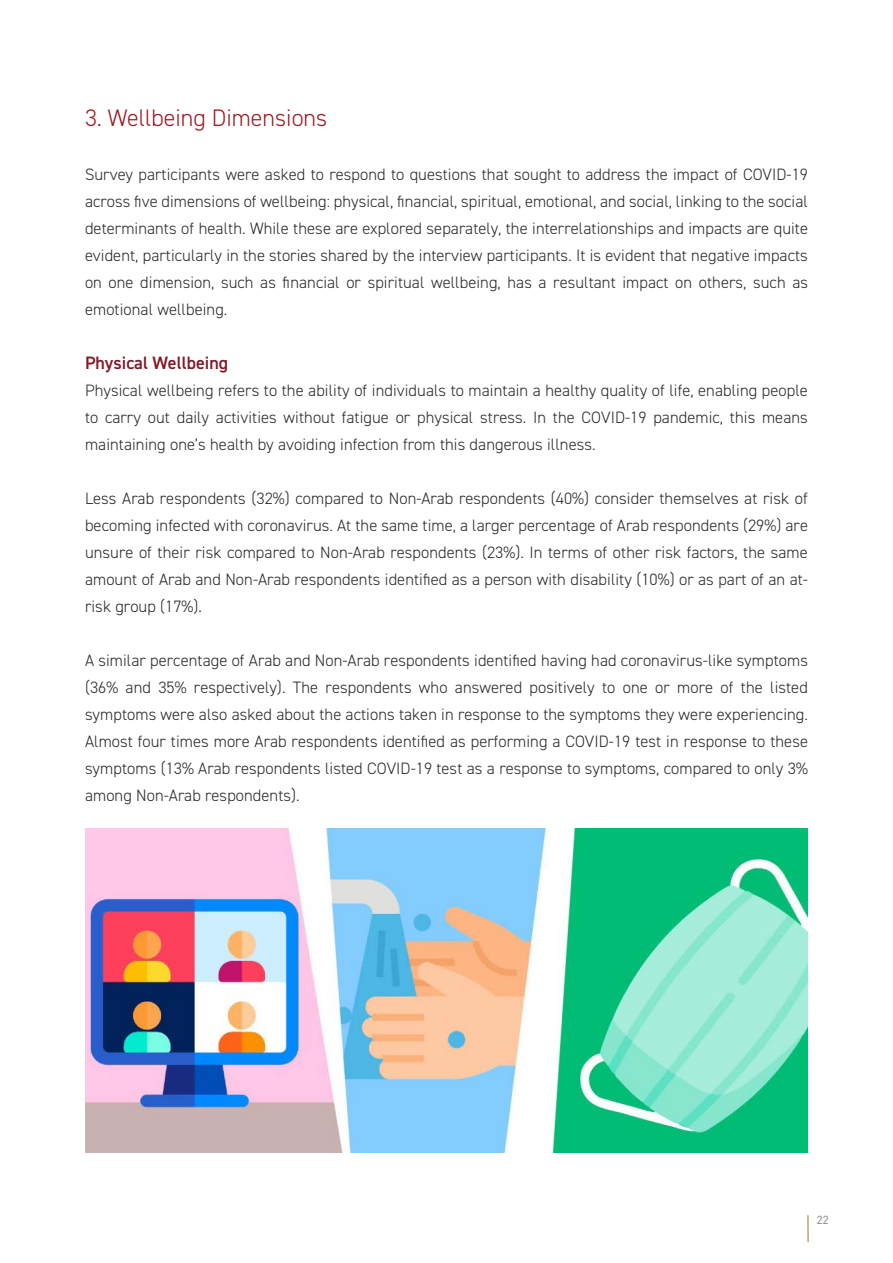
<style>
.page{position:relative;width:893px;height:1263px;background:#fff}
.page>*{position:absolute;margin:0;border:0;box-sizing:border-box;transform-origin:0 0}
.t1{font:300 24px "DIN2014";color:#9e1b21}
.t2{font:600 18px "DIN2014";color:#811827}
.t3{font:300 16.5px/27px "DIN2014";letter-spacing:.005em;color:#292929;text-align:justify}
.t4{font:12px "DIN2014";color:#939393}
</style>
<div class="page">
<svg style="left:808px;top:1215px;width:1px;height:27px"></svg>
<img style="left:85px;top:828px;width:723px;height:324px">
<h1 class="t1" style="left:85px;top:103px;width:244px">3. Wellbeing Dimensions</h1>
<p class="t3" style="left:85px;top:161px;width:724px">Survey participants were asked to respond to questions that sought to address the impact of COVID-19 across five dimensions of wellbeing: physical, financial, spiritual, emotional, and social, linking to the social determinants of health. While these are explored separately, the interrelationships and impacts are quite evident, particularly in the stories shared by the interview participants. It is evident that negative impacts on one dimension, such as financial or spiritual wellbeing, has a resultant impact on others, such as emotional wellbeing.</p>
<p class="t2" style="left:85px;top:351px;width:145px">Physical Wellbeing</p>
<p class="t3" style="left:85px;top:377px;width:724px">Physical wellbeing refers to the ability of individuals to maintain a healthy quality of life, enabling people to carry out daily activities without fatigue or physical stress. In the COVID-19 pandemic, this means maintaining one’s health by avoiding infection from this dangerous illness.</p>
<p class="t3" style="left:85px;top:485px;width:724px">Less Arab respondents (32%) compared to Non-Arab respondents (40%) consider themselves at risk of becoming infected with coronavirus. At the same time, a larger percentage of Arab respondents (29%) are unsure of their risk compared to Non-Arab respondents (23%). In terms of other risk factors, the same amount of Arab and Non-Arab respondents identified as a person with disability (10%) or as part of an at&shy;risk group (17%).</p>
<p class="t3" style="left:85px;top:647px;width:724px">A similar percentage of Arab and Non-Arab respondents identified having had coronavirus-like symptoms (36% and 35% respectively). The respondents who answered positively to one or more of the listed symptoms were also asked about the actions taken in response to the symptoms they were experiencing.<br>Almost four times more Arab respondents identified as performing a COVID-19 test in response to these symptoms (13% Arab respondents listed COVID-19 test as a response to symptoms, compared to only 3% among Non-Arab respondents).</p>
<p class="t4" style="left:817px;top:1212px;width:13px">22</p>
</div>
